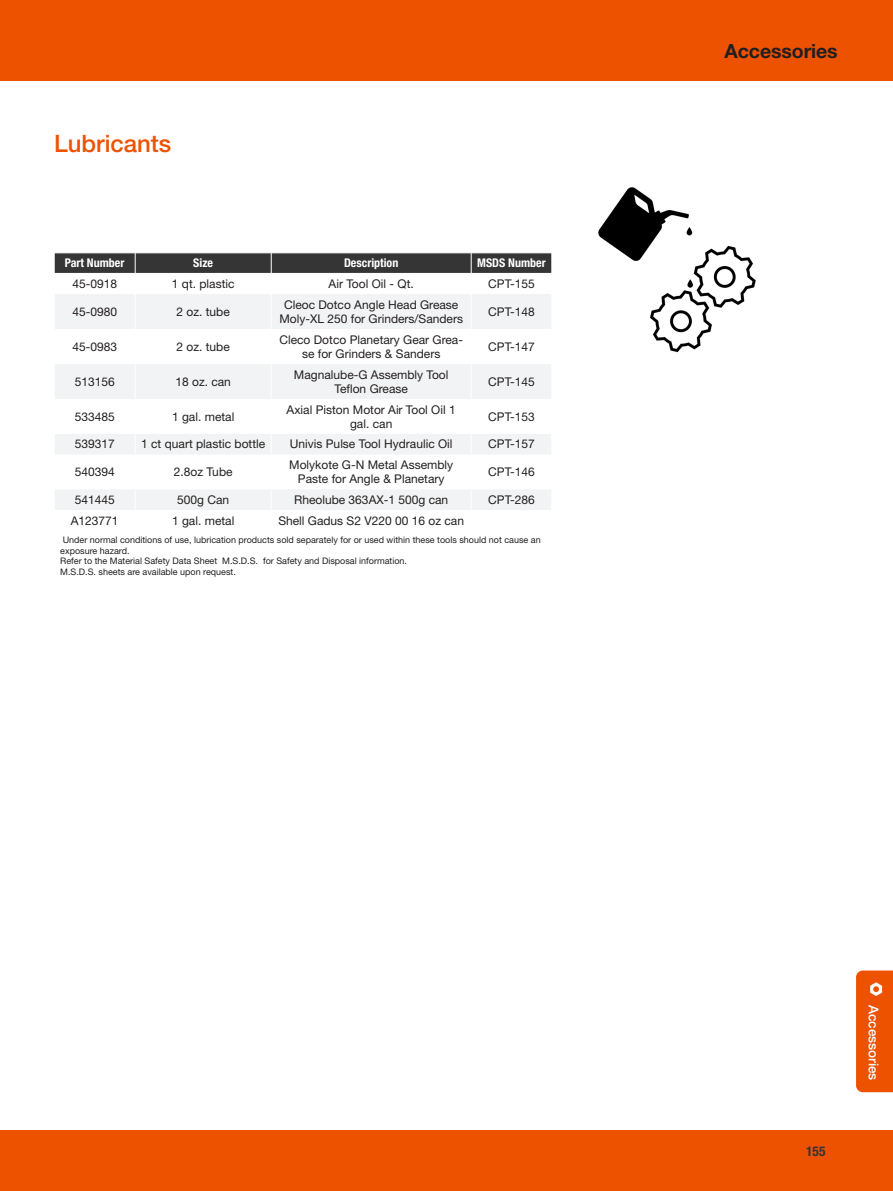
<style>
.page{position:relative;width:893px;height:1191px;background:#fff}
.page>*{position:absolute;margin:0;border:0;box-sizing:border-box;transform-origin:0 0}
.Series{font:500 24px "Helvetica Neue LT Pro";color:#ed5200}
.t1{font:700 19.5px "Helvetica Neue LT Pro";letter-spacing:-.005em;color:#231f20}
.t2{font:500 13.5px "Helvetica Neue LT Pro";letter-spacing:-.005em;color:#fff}
.t3{font:700 condensed 13.5px "Helvetica Neue LT Pro";color:#363536}
.Contents-Font-HelveticaNeue-Regular_Cont{font:12px/14.4px "Helvetica Neue LT Pro";color:#231f20;text-align:center}
.Contents-Font-HelveticaNeue-CdnsBold_Con{font:700 condensed 12px "Helvetica Neue LT Pro";color:#fff}
.Contents-Left-Small{font:9px/10.5px "Helvetica Neue LT Pro";color:#231f20}
</style>
<div class="page">
<div style="left:0;top:1130px;width:893px;height:61px;background:#ed5200"></div>
<img style="left:598px;top:187px;width:158px;height:166px">
<svg style="left:55px;top:294px;width:496px;height:216px;fill:#f2f3f4"></svg>
<svg style="left:54px;top:253px;width:498px;height:20px;background:#3b3a3b"></svg>
<hr style="left:135px;top:294px;width:1px;height:35px;background:#fff">
<hr style="left:271px;top:294px;width:1px;height:35px;background:#fff">
<hr style="left:471px;top:294px;width:1px;height:35px;background:#fff">
<hr style="left:135px;top:329px;width:1px;height:35px;background:#fff">
<hr style="left:271px;top:329px;width:1px;height:35px;background:#fff">
<hr style="left:471px;top:329px;width:1px;height:35px;background:#fff">
<hr style="left:135px;top:364px;width:1px;height:35px;background:#fff">
<hr style="left:271px;top:364px;width:1px;height:35px;background:#fff">
<hr style="left:471px;top:364px;width:1px;height:35px;background:#fff">
<hr style="left:135px;top:399px;width:1px;height:35px;background:#fff">
<hr style="left:271px;top:399px;width:1px;height:35px;background:#fff">
<hr style="left:471px;top:399px;width:1px;height:35px;background:#fff">
<svg style="left:135px;top:434px;width:1px;height:20px"></svg>
<svg style="left:271px;top:434px;width:1px;height:20px"></svg>
<svg style="left:471px;top:434px;width:1px;height:20px"></svg>
<hr style="left:135px;top:454px;width:1px;height:35px;background:#fff">
<hr style="left:271px;top:454px;width:1px;height:35px;background:#fff">
<hr style="left:471px;top:454px;width:1px;height:35px;background:#fff">
<svg style="left:135px;top:489px;width:1px;height:21px"></svg>
<svg style="left:271px;top:489px;width:1px;height:21px"></svg>
<svg style="left:471px;top:489px;width:1px;height:21px"></svg>
<div style="left:0;top:0;width:893px;height:81px;background:#ed5200"></div>
<div style="left:856px;top:970px;width:37px;height:122px;background:#ed5200"></div>
<p class="Series" style="left:54px;top:129px;width:119px">Lubricants</p>
<p class="Contents-Font-HelveticaNeue-CdnsBold_Con" style="left:65px;top:256px;width:61px">Part Number</p>
<p class="Contents-Font-HelveticaNeue-CdnsBold_Con" style="left:193px;top:256px;width:21px">Size</p>
<p class="Contents-Font-HelveticaNeue-CdnsBold_Con" style="left:344px;top:256px;width:56px">Description</p>
<p class="Contents-Font-HelveticaNeue-CdnsBold_Con" style="left:477px;top:256px;width:70px">MSDS Number</p>
<p class="Contents-Font-HelveticaNeue-Regular_Cont" style="left:72px;top:276px;width:46px">45-0918</p>
<p class="Contents-Font-HelveticaNeue-Regular_Cont" style="left:172px;top:276px;width:64px">1 qt. plastic</p>
<p class="Contents-Font-HelveticaNeue-Regular_Cont" style="left:329px;top:276px;width:87px">Air Tool Oil - Qt.</p>
<p class="Contents-Font-HelveticaNeue-Regular_Cont" style="left:488px;top:276px;width:48px">CPT-155</p>
<p class="Contents-Font-HelveticaNeue-Regular_Cont" style="left:72px;top:304px;width:46px">45-0980</p>
<p class="Contents-Font-HelveticaNeue-Regular_Cont" style="left:177px;top:304px;width:55px">2 oz. tube</p>
<p class="Contents-Font-HelveticaNeue-Regular_Cont" style="left:279px;top:297px;width:185px">Cleoc Dotco Angle Head Grease<br>Moly-XL 250 for Grinders/Sanders</p>
<p class="Contents-Font-HelveticaNeue-Regular_Cont" style="left:488px;top:304px;width:48px">CPT-148</p>
<p class="Contents-Font-HelveticaNeue-Regular_Cont" style="left:72px;top:339px;width:46px">45-0983</p>
<p class="Contents-Font-HelveticaNeue-Regular_Cont" style="left:177px;top:339px;width:55px">2 oz. tube</p>
<p class="Contents-Font-HelveticaNeue-Regular_Cont" style="left:279px;top:332px;width:185px">Cleco Dotco Planetary Gear Grea&shy;se for Grinders &amp; Sanders</p>
<p class="Contents-Font-HelveticaNeue-Regular_Cont" style="left:488px;top:339px;width:48px">CPT-147</p>
<p class="Contents-Font-HelveticaNeue-Regular_Cont" style="left:75px;top:374px;width:42px">513156</p>
<p class="Contents-Font-HelveticaNeue-Regular_Cont" style="left:175px;top:374px;width:57px">18 oz. can</p>
<p class="Contents-Font-HelveticaNeue-Regular_Cont" style="left:294px;top:367px;width:156px">Magnalube-G Assembly Tool<br>Teflon Grease</p>
<p class="Contents-Font-HelveticaNeue-Regular_Cont" style="left:488px;top:374px;width:48px">CPT-145</p>
<p class="Contents-Font-HelveticaNeue-Regular_Cont" style="left:75px;top:409px;width:42px">533485</p>
<p class="Contents-Font-HelveticaNeue-Regular_Cont" style="left:172px;top:409px;width:64px">1 gal. metal</p>
<p class="Contents-Font-HelveticaNeue-Regular_Cont" style="left:287px;top:402px;width:171px">Axial Piston Motor Air Tool Oil 1 gal. can</p>
<p class="Contents-Font-HelveticaNeue-Regular_Cont" style="left:488px;top:409px;width:48px">CPT-153</p>
<p class="Contents-Font-HelveticaNeue-Regular_Cont" style="left:75px;top:437px;width:42px">539317</p>
<p class="Contents-Font-HelveticaNeue-Regular_Cont" style="left:141px;top:437px;width:126px">1 ct quart plastic bottle</p>
<p class="Contents-Font-HelveticaNeue-Regular_Cont" style="left:290px;top:437px;width:164px">Univis Pulse Tool Hydraulic Oil</p>
<p class="Contents-Font-HelveticaNeue-Regular_Cont" style="left:488px;top:437px;width:48px">CPT-157</p>
<p class="Contents-Font-HelveticaNeue-Regular_Cont" style="left:75px;top:464px;width:42px">540394</p>
<p class="Contents-Font-HelveticaNeue-Regular_Cont" style="left:174px;top:464px;width:60px">2.8oz Tube</p>
<p class="Contents-Font-HelveticaNeue-Regular_Cont" style="left:289px;top:457px;width:165px">Molykote G-N Metal Assembly<br>Paste for Angle &amp; Planetary</p>
<p class="Contents-Font-HelveticaNeue-Regular_Cont" style="left:488px;top:464px;width:48px">CPT-146</p>
<p class="Contents-Font-HelveticaNeue-Regular_Cont" style="left:75px;top:492px;width:42px">541445</p>
<p class="Contents-Font-HelveticaNeue-Regular_Cont" style="left:177px;top:492px;width:54px">500g Can</p>
<p class="Contents-Font-HelveticaNeue-Regular_Cont" style="left:294px;top:492px;width:156px">Rheolube 363AX-1 500g can</p>
<p class="Contents-Font-HelveticaNeue-Regular_Cont" style="left:488px;top:492px;width:48px">CPT-286</p>
<p class="Contents-Font-HelveticaNeue-Regular_Cont" style="left:71px;top:513px;width:49px">A123771</p>
<p class="Contents-Font-HelveticaNeue-Regular_Cont" style="left:172px;top:513px;width:64px">1 gal. metal</p>
<p class="Contents-Font-HelveticaNeue-Regular_Cont" style="left:278px;top:513px;width:187px">Shell Gadus S2 V220 00 16 oz can</p>
<p class="Contents-Left-Small" style="left:60px;top:534px;width:482px">Under normal conditions of use, lubrication products sold separately for or used within these tools should not cause an exposure hazard.<br>Refer to the Material Safety Data Sheet M.S.D.S. for Safety and Disposal information.<br>M.S.D.S. sheets are available upon request.</p>
<h2 class="t1" style="left:725px;top:39px;width:115px">Accessories</h2>
<p class="t3" style="left:806px;top:1143px;width:21px">155</p>
<p class="t2" style="left:882px;top:1005px;width:77px;rotate:90deg">Accessories</p>
</div>
